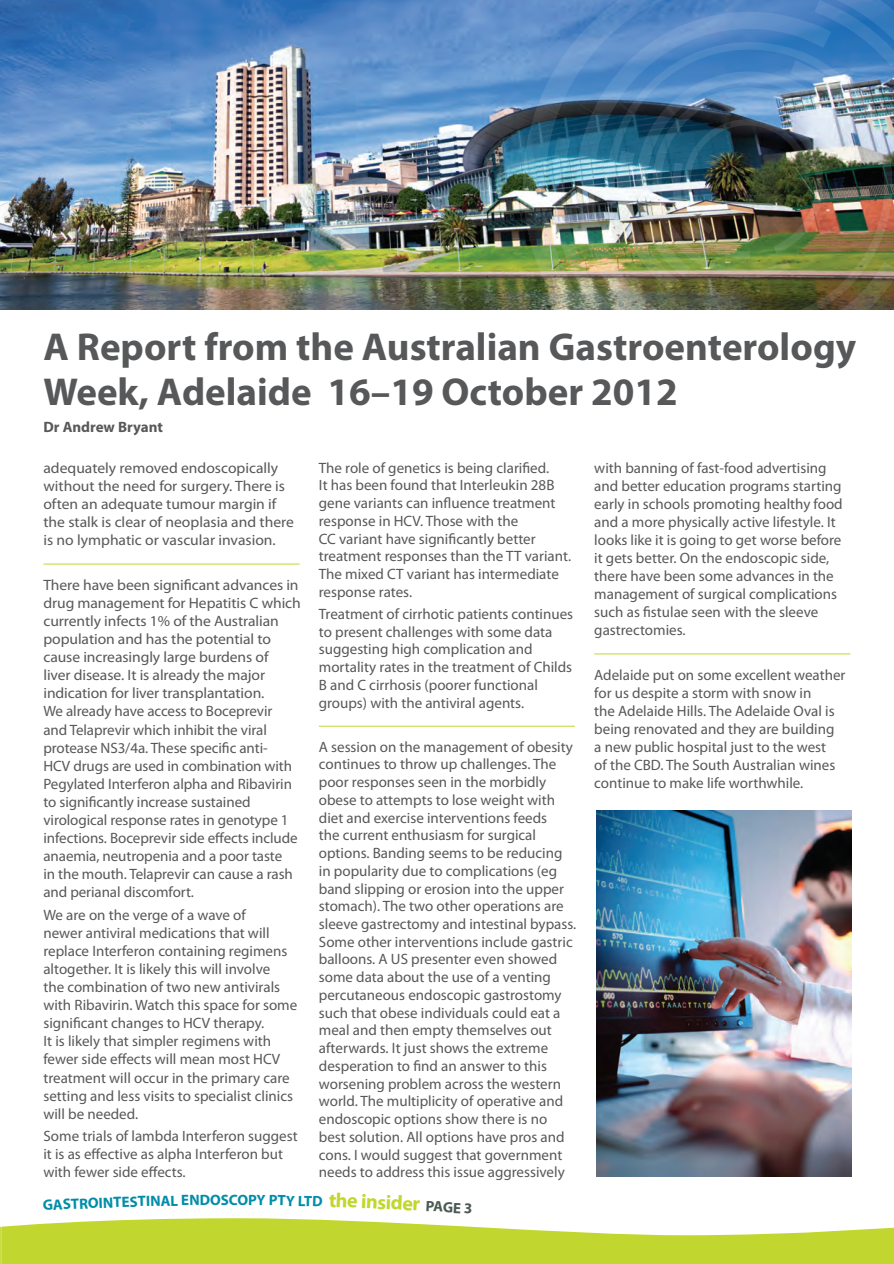
<style>
.page{position:relative;width:894px;height:1264px;background:#fff}
.page>*{position:absolute;margin:0;border:0;box-sizing:border-box;transform-origin:0 0}
.t1{font:700 39px/45px "Myriad Pro";color:#57585a}
.t2{font:700 20.25px "Myriad Pro";color:#c1d72f}
.t3{font:15px/17.7px "Myriad Pro";color:#57585a}
.t4{font:15px/18.1px "Myriad Pro";color:#57585a;scale:1.04 1}
.t5{font:700 15px "Myriad Pro";color:#008da8}
.t6{font:700 15px "Myriad Pro";color:#57585a}
.s1{font-size:15px;color:#008da8}
.s2{font-size:15px;color:#4b5a52}
</style>
<div class="page">
<img style="left:0;top:0;width:519px;height:309px">
<hr style="left:43px;top:563px;width:256px;height:1px;background:#c1d72f">
<hr style="left:319px;top:725px;width:256px;height:1px;background:#c1d72f">
<hr style="left:594px;top:653px;width:256px;height:1px;background:#c1d72f">
<img style="left:596px;top:810px;width:255px;height:366px">
<img style="left:523px;top:0;width:371px;height:310px">
<svg style="left:0;top:1218px;width:894px;height:46px"></svg>
<h1 class="t1" style="left:43px;top:323px;width:814px">A Report from the Australian Gastroenterology<br>Week, Adelaide 16–19 October 2012</h1>
<p class="t6" style="left:43px;top:417px;width:121px">Dr Andrew Bryant</p>
<p class="t4" style="left:43px;top:458px;width:242px">adequately removed endoscopically without the need for surgery. There is often an adequate tumour margin if the stalk is clear of neoplasia and there is no lymphatic or vascular invasion.</p>
<p class="t4" style="left:43px;top:575px;width:249px">There have been significant advances in drug management for Hepatitis C which currently infects 1% of the Australian population and has the potential to cause increasingly large burdens of<br>liver disease. It is already the major indication for liver transplantation.<br>We already have access to Boceprevir<br>and Telaprevir which inhibit the viral protease NS3/4a. These specific anti-<br>HCV drugs are used in combination with Pegylated Interferon alpha and Ribavirin to significantly increase sustained virological response rates in genotype 1 infections. Boceprevir side effects include anaemia, neutropenia and a poor taste<br>in the mouth. Telaprevir can cause a rash and perianal discomfort.</p>
<p class="t3" style="left:43px;top:905px;width:255px;line-height:18.1px">We are on the verge of a wave of<br>newer antiviral medications that will replace Interferon containing regimens altogether. It is likely this will involve<br>the combination of two new antivirals with Ribavirin. Watch this space for some significant changes to HCV therapy.<br>It is likely that simpler regimens with fewer side effects will mean most HCV treatment will occur in the primary care setting and less visits to specialist clinics will be needed.</p>
<p class="t3" style="left:43px;top:1126px;width:256px;line-height:18.1px">Some trials of lambda Interferon suggest it is as effective as alpha Interferon but with fewer side effects.</p>
<p class="t3" style="left:319px;top:458px;width:254px">The role of genetics is being clarified.<br>It has been found that Interleukin 28B gene variants can influence treatment response in HCV. Those with the<br>CC variant have significantly better treatment responses than the TT variant.<br>The mixed CT variant has intermediate response rates.</p>
<p class="t3" style="left:319px;top:604px;width:256px">Treatment of cirrhotic patients continues to present challenges with some data suggesting high complication and mortality rates in the treatment of Childs B and C cirrhosis (poorer functional groups) with the antiviral agents.</p>
<p class="t3" style="left:319px;top:737px;width:259px">A session on the management of obesity continues to throw up challenges. The poor responses seen in the morbidly obese to attempts to lose weight with diet and exercise interventions feeds<br>the current enthusiasm for surgical options. Banding seems to be reducing in popularity due to complications (eg band slipping or erosion into the upper stomach). The two other operations are sleeve gastrectomy and intestinal bypass.<br>Some other interventions include gastric balloons. A US presenter even showed some data about the use of a venting percutaneous endoscopic gastrostomy such that obese individuals could eat a meal and then empty themselves out afterwards. It just shows the extreme desperation to find an answer to this worsening problem across the western world. The multiplicity of operative and endoscopic options show there is no best solution. All options have pros and cons. I would suggest that government needs to address this issue aggressively</p>
<p class="t3" style="left:594px;top:458px;width:250px">with banning of fast-food advertising and better education programs starting early in schools promoting healthy food and a more physically active lifestyle. It looks like it is going to get worse before it gets better. On the endoscopic side, there have been some advances in the management of surgical complications such as fistulae seen with the sleeve gastrectomies.</p>
<p class="t3" style="left:594px;top:665px;width:253px">Adelaide put on some excellent weather for us despite a storm with snow in<br>the Adelaide Hills. The Adelaide Oval is being renovated and they are building<br>a new public hospital just to the west<br>of the CBD. The South Australian wines continue to make life worthwhile.</p>
<p class="t5" style="left:42px;top:1195px;width:47px;rotate:-3deg">GASTR</p>
<p class="t5" style="left:88px;top:1192px;width:59px;rotate:-2deg">OINTEST</p>
<p class="t5" style="left:146px;top:1190px;width:65px;rotate:-1deg">INAL END</p>
<p class="t5" style="left:210px;top:1189px;width:40px">OSCO</p>
<p class="t5" style="left:248px;top:1189px;width:48px;rotate:1deg">PY PTY</p>
<h2 class="t2" style="left:298px;top:1185px;width:70px;rotate:2deg"><span class="s1">LTD</span> the i</h2>
<h2 class="t2" style="left:367px;top:1187px;width:108px;rotate:3deg">nsider <span class="s2">PAGE 3</span></h2>
</div>
